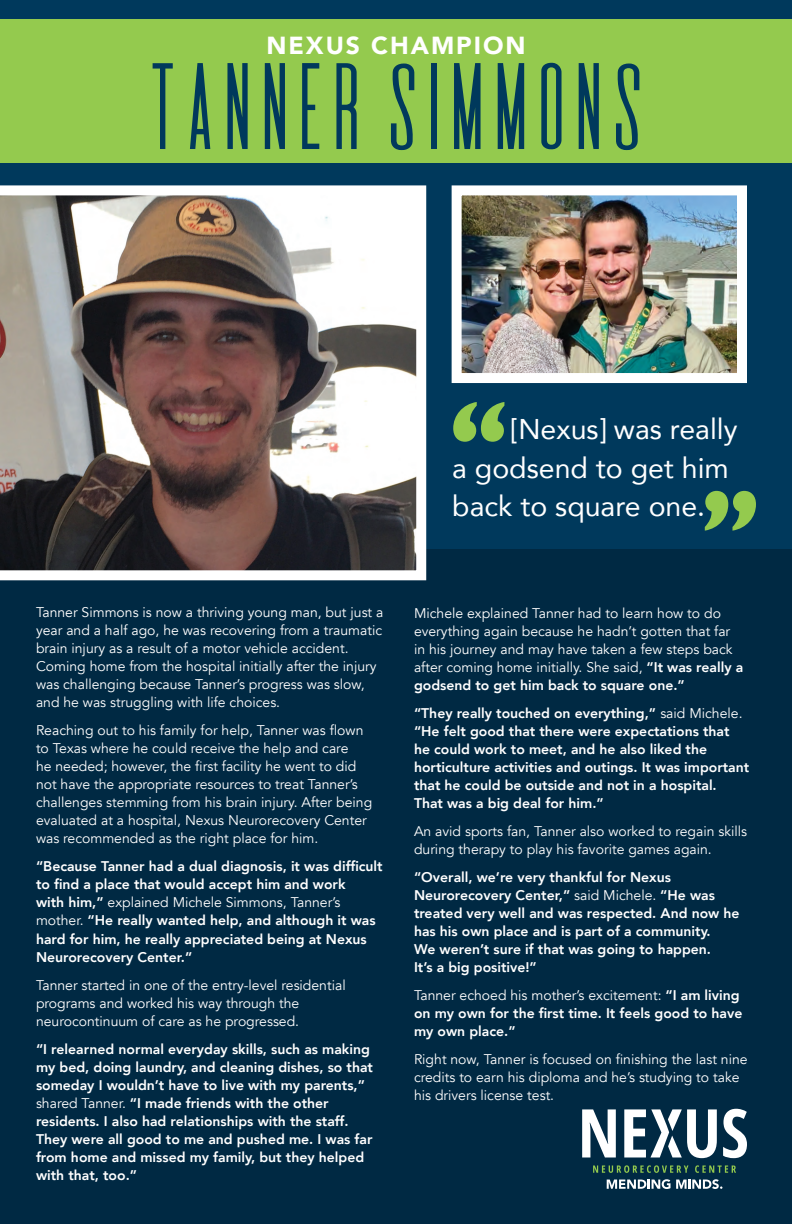
<style>
.page{position:relative;width:792px;height:1224px;background:#00395c}
.page>*{position:absolute;margin:0;border:0;box-sizing:border-box;transform-origin:0 0}
.t1{font:107.3px "De Valencia";letter-spacing:-.24em;color:#00395c}
.t2{font:28.5px/38.7px "Avenir";color:#fff}
.t3{font:900 24.6px "Avenir";letter-spacing:.08em;color:#fff}
.t4{font:14px/18px "Avenir";color:#fff}
.t5{font:800 14px/18px "Avenir";color:#fff}
.s1{font-weight:400}
.s2{font-weight:800}
</style>
<div class="page">
<div style="left:0;top:549px;width:792px;height:675px;background:#002943"></div>
<svg style="left:0;top:185px;width:426px;height:395px;background:#908582"></svg>
<div style="left:0;top:19px;width:792px;height:144px;background:#94ca4e"></div>
<svg style="left:453px;top:402px;width:51px;height:40px"></svg>
<svg style="left:705px;top:491px;width:51px;height:40px"></svg>
<svg style="left:607px;top:1179px;width:115px;height:10px"></svg>
<svg style="left:582px;top:1109px;width:34px;height:48px"></svg>
<svg style="left:624px;top:1109px;width:93px;height:49px"></svg>
<svg style="left:723px;top:1109px;width:24px;height:49px"></svg>
<svg style="left:593px;top:1165px;width:95px;height:8px"></svg>
<svg style="left:695px;top:1165px;width:41px;height:8px"></svg>
<img style="left:463px;top:196px;width:273px;height:176px">
<div style="left:452px;top:185px;width:295px;height:198px;border:10px solid #fff"></div>
<h3 class="t3" style="left:266px;top:24px;width:261px">NEXUS CHAMPION</h3>
<h1 class="t1" style="left:131px;top:47px;width:531px">TANNERSIMMONS</h1>
<h2 class="t2" style="left:452px;top:409px;width:287px;text-indent:59px">[Nexus] was really a godsend to get him back to square one.</h2>
<p class="t4" style="left:36px;top:604px;width:349px">Tanner Simmons is now a thriving young man, but just a year and a half ago, he was recovering from a traumatic brain injury as a result of a motor vehicle accident.<br>Coming home from the hospital initially after the injury was challenging because Tanner’s progress was slow, and he was struggling with life choices.</p>
<p class="t4" style="left:36px;top:722px;width:338px">Reaching out to his family for help, Tanner was flown to Texas where he could receive the help and care<br>he needed; however, the first facility he went to did not have the appropriate resources to treat Tanner’s challenges stemming from his brain injury. After being evaluated at a hospital, Nexus Neurorecovery Center was recommended as the right place for him.</p>
<p class="t5" style="left:36px;top:858px;width:348px">“Because Tanner had a dual diagnosis, it was difficult to find a place that would accept him and work<br>with him,” <span class="s1">explained Michele Simmons, Tanner’s mother.</span> “He really wanted help, and although it was hard for him, he really appreciated being at Nexus Neurorecovery Center.”</p>
<p class="t4" style="left:36px;top:976px;width:311px">Tanner started in one of the entry-level residential programs and worked his way through the neurocontinuum of care as he progressed.</p>
<p class="t5" style="left:36px;top:1040px;width:339px">“I relearned normal everyday skills, such as making my bed, doing laundry, and cleaning dishes, so that someday I wouldn’t have to live with my parents,” <span class="s1">shared Tanner.</span> “I made friends with the other residents. I also had relationships with the staff.<br>They were all good to me and pushed me. I was far from home and missed my family, but they helped with that, too.”</p>
<p class="t4" style="left:414px;top:604px;width:331px">Michele explained Tanner had to learn how to do everything again because he hadn’t gotten that far in his journey and may have taken a few steps back after coming home initially. She said, <span class="s2">“It was really a godsend to get him back to square one.”</span></p>
<p class="t5" style="left:414px;top:704px;width:337px">“They really touched on everything,” <span class="s1">said Michele. </span>“He felt good that there were expectations that<br>he could work to meet, and he also liked the horticulture activities and outings. It was important that he could be outside and not in a hospital.<br>That was a big deal for him.”</p>
<p class="t4" style="left:414px;top:822px;width:335px">An avid sports fan, Tanner also worked to regain skills during therapy to play his favorite games again.</p>
<p class="t5" style="left:414px;top:868px;width:327px">“Overall, we’re very thankful for Nexus Neurorecovery Center,” <span class="s1">said Michele.</span> “He was treated very well and was respected. And now he has his own place and is part of a community.<br>We weren’t sure if that was going to happen.<br>It’s a big positive!”</p>
<p class="t5" style="left:414px;top:986px;width:330px"><span class="s1">Tanner echoed his mother’s excitement:</span> “I am living on my own for the first time. It feels good to have my own place.”</p>
<p class="t4" style="left:414px;top:1050px;width:335px">Right now, Tanner is focused on finishing the last nine credits to earn his diploma and he’s studying to take his drivers license test.</p>
</div>
